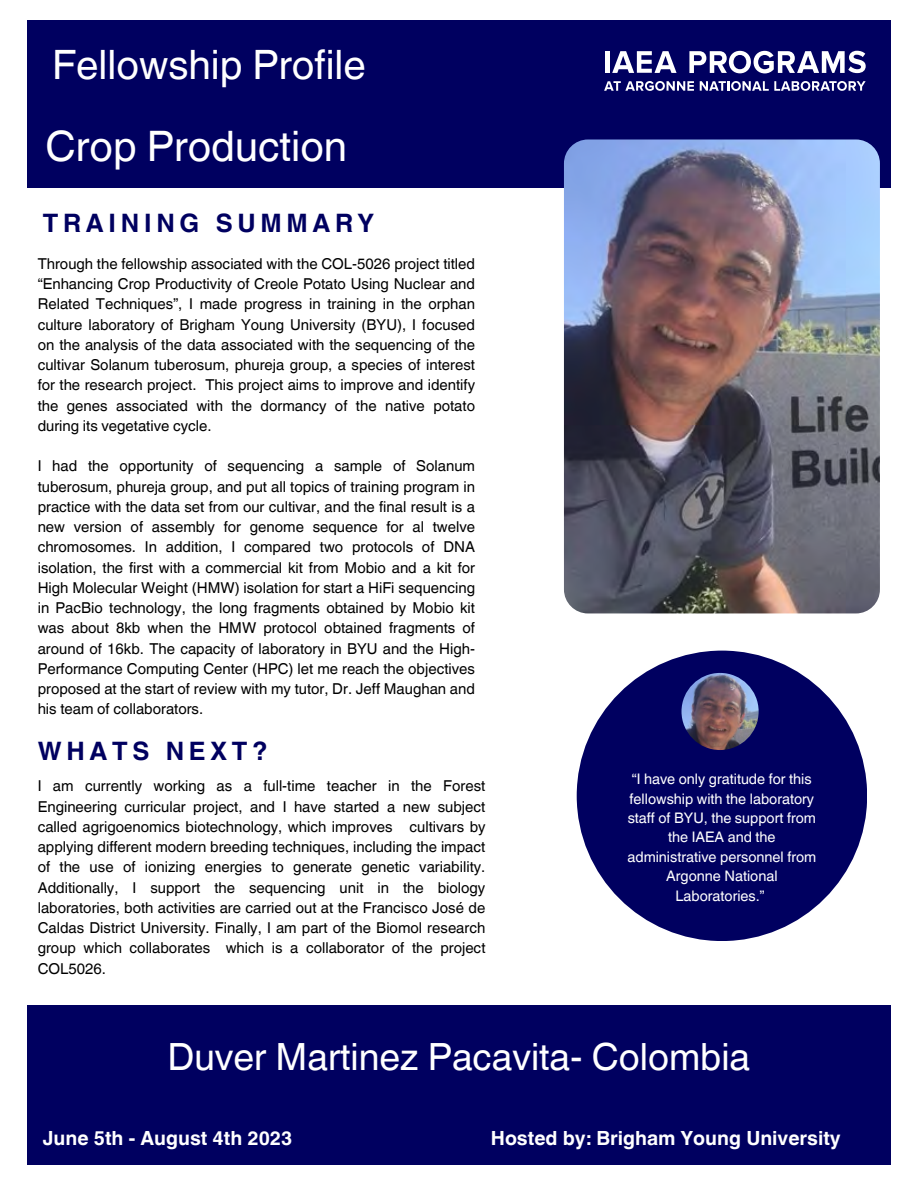
<style>
.page{position:relative;width:918px;height:1188px;background:#fff}
.page>*{position:absolute;margin:0;border:0;box-sizing:border-box;transform-origin:0 0}
.t1{font:42px "Helvetica World";color:#fff}
.t2{font:40.5px "Helvetica World";color:#fff}
.t3{font:37.5px "Helvetica World";color:#fff}
.t4{font:700 25.35px "Helvetica World";letter-spacing:.185em;color:#000060}
.t5{font:700 19.5px "Helvetica World";color:#fff}
.t6{font:15px/20.2px "Helvetica World";color:#000;text-align:justify}
.t7{font:14.55px/19.4px "Helvetica World";color:#fff;text-align:center}
</style>
<div class="page">
<div style="left:27px;top:21px;width:864px;height:167px;background:#000060"></div>
<div style="left:27px;top:1005px;width:864px;height:160px;background:#000060"></div>
<hr style="left:605px;top:51px;width:4px;height:22px;background:#fff">
<svg style="left:612px;top:51px;width:65px;height:22px"></svg>
<svg style="left:689px;top:51px;width:177px;height:22px"></svg>
<svg style="left:604px;top:81px;width:90px;height:10px"></svg>
<svg style="left:700px;top:81px;width:166px;height:10px"></svg>
<img style="left:564px;top:139px;width:316px;height:474px;border-radius:24px">
<div style="left:577px;top:651px;width:290px;height:290px;background:#000060;border-radius:50%"></div>
<img style="left:682px;top:673px;width:77px;height:77px;border-radius:50%">
<p class="t2" style="left:52px;top:40px;width:315px">Fellowship Profile</p>
<p class="t1" style="left:46px;top:121px;width:303px">Crop Production</p>
<p class="t4" style="left:43px;top:202px;width:333px">TRAINING SUMMARY</p>
<p class="t6" style="left:38px;top:254px;width:439px">Through the fellowship associated with the COL-5026 project titled “Enhancing Crop Productivity of Creole Potato Using Nuclear and Related Techniques”, I made progress in training in the orphan culture laboratory of Brigham Young University (BYU), I focused on the analysis of the data associated with the sequencing of the cultivar Solanum tuberosum, phureja group, a species of interest for the research project. This project aims to improve and identify the genes associated with the dormancy of the native potato during its vegetative cycle.</p>
<p class="t6" style="left:38px;top:456px;width:439px">I had the opportunity of sequencing a sample of Solanum tuberosum, phureja group, and put all topics of training program in practice with the data set from our cultivar, and the final result is a new version of assembly for genome sequence for al twelve chromosomes. In addition, I compared two protocols of DNA isolation, the first with a commercial kit from Mobio and a kit for High Molecular Weight (HMW) isolation for start a HiFi sequencing in PacBio technology, the long fragments obtained by Mobio kit was about 8kb when the HMW protocol obtained fragments of around of 16kb. The capacity of laboratory in BYU and the High-Performance Computing Center (HPC) let me reach the objectives proposed at the start of review with my tutor, Dr. Jeff Maughan and his team of collaborators.</p>
<p class="t4" style="left:38px;top:730px;width:231px">WHATS NEXT?</p>
<p class="t6" style="left:38px;top:776px;width:449px">I am currently working as a full-time teacher in the Forest Engineering curricular project, and I have started a new subject called agrigoenomics biotechnology, which improves cultivars by applying different modern breeding techniques, including the impact of the use of ionizing energies to generate genetic variability.<br>Additionally, I support the sequencing unit in the biology laboratories, both activities are carried out at the Francisco José de Caldas District University. Finally, I am part of the Biomol research group which collaborates which is a collaborator of the project COL5026.</p>
<p class="t7" style="left:627px;top:770px;width:190px">“I have only gratitude for this fellowship with the laboratory staff of BYU, the support from the IAEA and the administrative personnel from<br>Argonne National<br>Laboratories.”</p>
<p class="t3" style="left:167px;top:1035px;width:584px">Duver Martinez Pacavita- Colombia</p>
<p class="t5" style="left:43px;top:1122px;width:251px">June 5th - August 4th 2023</p>
<p class="t5" style="left:491px;top:1122px;width:352px">Hosted by: Brigham Young University</p>
</div>
